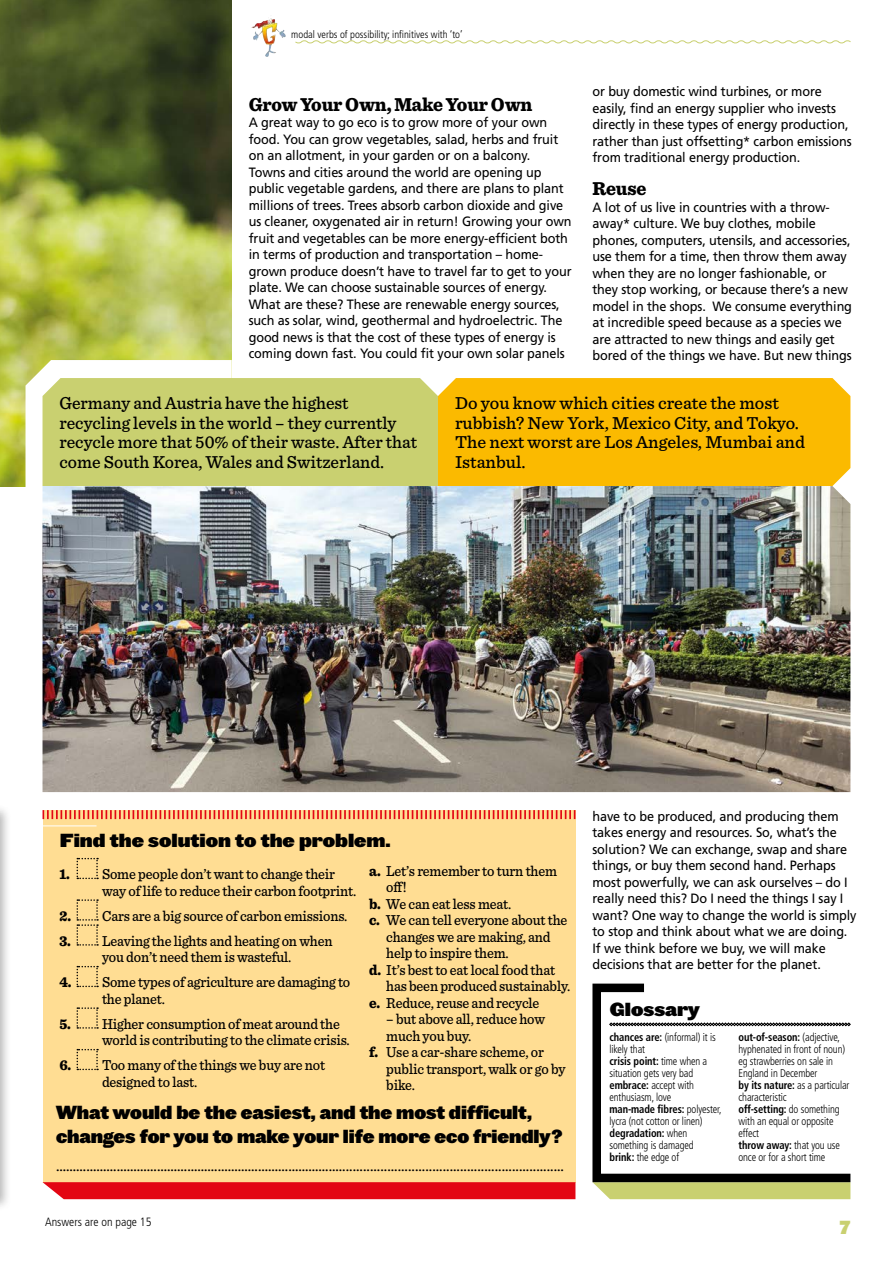
<style>
.page{position:relative;width:893px;height:1263px;background:#fff}
.page>*{position:absolute;margin:0;border:0;box-sizing:border-box;transform-origin:0 0}
.t1{font:900 19.5px "Sentinel";letter-spacing:-.01em;color:#000;scale:.94 1}
.t2{font:500 18px/19.5px "Sentinel";color:#000}
.t3{font:18px/24px "Leviathan HTF Black";letter-spacing:-.005em;color:#000;scale:.96 1}
.t4{font:18px "Leviathan HTF Black";letter-spacing:-.005em;color:#000}
.t5{font:18px "Leviathan HTF Black";color:#c9d070;scale:.9 1}
.t6{font:500 15px/16.5px "Sentinel";letter-spacing:-.01em;color:#000;scale:.93 1}
.t7{font:500 15px "Sentinel";letter-spacing:-.01em;color:#000}
.t8{font:13.5px/16.5px "Frutiger";letter-spacing:-.01em;color:#000;scale:.94 1}
.t9{font:300 condensed 12px "Frutiger";color:#000}
.t10{font:300 condensed 11.25px/12px "Frutiger";letter-spacing:-.01em;color:#000;scale:.93 1}
.t11{font:300 condensed 10.5px "Frutiger";color:#000}
.s1{font-weight:900}
.s2{font-weight:700}
</style>
<div class="page">
<img style="left:0;top:0;width:232px;height:486px">
<div style="left:43px;top:810px;width:532px;height:372px;background:#ffdd93"></div>
<hr style="left:43px;top:825px;width:54px;height:1px;background:#fff">
<div style="left:596px;top:1186px;width:254px;height:13px;background:#c9d070"></div>
<svg style="left:592px;top:983px;width:259px;height:203px"></svg>
<svg style="left:43px;top:810px;width:532px;height:9px"></svg>
<svg style="left:43px;top:1182px;width:532px;height:17px;background:#e30d19"></svg>
<svg style="left:295px;top:40px;width:556px;height:4px"></svg>
<img style="left:251px;top:18px;width:21px;height:11px">
<svg style="left:26px;top:360px;width:824px;height:170px"></svg>
<div style="left:0;top:804px;width:12px;height:407px;background:#000;opacity:.3"></div>
<img style="left:0;top:810px;width:1px;height:389px">
<img style="left:43px;top:486px;width:807px;height:306px">
<svg style="left:77px;top:858px;width:21px;height:21px"></svg>
<svg style="left:77px;top:899px;width:21px;height:47px"></svg>
<svg style="left:77px;top:966px;width:21px;height:21px"></svg>
<svg style="left:77px;top:1007px;width:21px;height:22px"></svg>
<svg style="left:77px;top:1049px;width:21px;height:21px"></svg>
<p class="t11" style="left:291px;top:29px;width:173px">modal verbs of possibility; infinitives with ‘to’</p>
<p class="t8" style="left:592px;top:83px;width:277px">or buy domestic wind turbines, or more easily, find an energy supplier who invests directly in these types of energy production, rather than just offsetting* carbon emissions from traditional energy production.</p>
<h1 class="t1" style="left:592px;top:173px;width:59px">Reuse</h1>
<p class="t8" style="left:592px;top:199px;width:278px">A lot of us live in countries with a throw&shy;away* culture. We buy clothes, mobile phones, computers, utensils, and accessories, use them for a time, then throw them away when they are no longer fashionable, or they stop working, or because there’s a new model in the shops. We consume everything at incredible speed because as a species we are attracted to new things and easily get bored of the things we have. But new things</p>
<h1 class="t1" style="left:249px;top:89px;width:303px">Grow Your Own, Make Your Own</h1>
<p class="t8" style="left:249px;top:114px;width:345px">A great way to go eco is to grow more of your own food. You can grow vegetables, salad, herbs and fruit on an allotment, in your garden or on a balcony.<br>Towns and cities around the world are opening up public vegetable gardens, and there are plans to plant millions of trees. Trees absorb carbon dioxide and give us cleaner, oxygenated air in return! Growing your own fruit and vegetables can be more energy-efficient both in terms of production and transportation – home&shy;grown produce doesn’t have to travel far to get to your plate. We can choose sustainable sources of energy.<br>What are these? These are renewable energy sources, such as solar, wind, geothermal and hydroelectric. The good news is that the cost of these types of energy is coming down fast. You could fit your own solar panels</p>
<h2 class="t2" style="left:60px;top:393px;width:359px">Germany and Austria have the highest recycling levels in the world – they currently recycle more that 50% of their waste. After that come South Korea, Wales and Switzerland.</h2>
<h2 class="t2" style="left:455px;top:393px;width:351px">Do you know which cities create the most rubbish? New York, Mexico City, and Tokyo.<br>The next worst are Los Angeles, Mumbai and Istanbul.</h2>
<h2 class="t4" style="left:60px;top:828px;width:333px">Find the solution to the problem.</h2>
<p class="t6" style="left:102px;top:865px;width:275px;text-indent:-43px"><span class="s1">1.</span> Some people don’t want to change their way of life to reduce their carbon footprint.</p>
<p class="t6" style="left:60px;top:906px;width:311px"><span class="s1">2.</span> Cars are a big source of carbon emissions.</p>
<p class="t6" style="left:60px;top:931px;width:295px;text-align:center"><span class="s1">3.</span> Leaving the lights and heating on when you don’t need them is wasteful.</p>
<p class="t6" style="left:102px;top:973px;width:268px;text-indent:-43px"><span class="s1">4.</span> Some types of agriculture are damaging to the planet.</p>
<p class="t6" style="left:102px;top:1014px;width:268px;text-indent:-43px"><span class="s1">5.</span> Higher consumption of meat around the world is contributing to the climate crisis.</p>
<p class="t6" style="left:102px;top:1056px;width:241px;text-indent:-43px"><span class="s1">6.</span> Too many of the things we buy are not designed to last.</p>
<p class="t6" style="left:369px;top:862px;width:203px"><span class="s1">a.</span> Let’s remember to turn them</p>
<p class="t6" style="left:386px;top:878px;width:24px">off!</p>
<p class="t6" style="left:369px;top:895px;width:154px"><span class="s1">b.</span> We can eat less meat.</p>
<p class="t6" style="left:369px;top:911px;width:215px"><span class="s1">c.</span> We can tell everyone about the</p>
<p class="t6" style="left:386px;top:928px;width:178px">changes we are making, and</p>
<p class="t6" style="left:386px;top:944px;width:133px">help to inspire them.</p>
<p class="t6" style="left:369px;top:961px;width:201px"><span class="s1">d.</span> It’s best to eat local food that</p>
<p class="t6" style="left:386px;top:977px;width:199px">has been produced sustainably.</p>
<p class="t6" style="left:369px;top:994px;width:184px"><span class="s1">e.</span> Reduce, reuse and recycle</p>
<p class="t6" style="left:386px;top:1010px;width:172px">– but above all, reduce how</p>
<p class="t6" style="left:386px;top:1027px;width:93px">much you buy.</p>
<p class="t6" style="left:369px;top:1043px;width:189px"><span class="s1">f.</span> Use a car-share scheme, or</p>
<p class="t6" style="left:386px;top:1060px;width:194px">public transport, walk or go by</p>
<p class="t6" style="left:386px;top:1076px;width:33px">bike.</p>
<h2 class="t3" style="left:56px;top:1100px;width:529px">What would be the easiest, and the most difficult, changes for you to make your life more eco friendly?</h2>
<p class="t7" style="left:56px;top:1154px;width:509px">………………………………………………………………………….................................................................</p>
<p class="t9" style="left:45px;top:1215px;width:108px">Answers are on page 15</p>
<p class="t8" style="left:592px;top:807px;width:282px">have to be produced, and producing them takes energy and resources. So, what’s the solution? We can exchange, swap and share things, or buy them second hand. Perhaps most powerfully, we can ask ourselves – do I really need this? Do I need the things I say I want? One way to change the world is simply to stop and think about what we are doing.<br>If we think before we buy, we will make decisions that are better for the planet.</p>
<h2 class="t4" style="left:609px;top:998px;width:92px">Glossary</h2>
<p class="t10" style="left:609px;top:1031px;width:122px"><span class="s2">chances are:</span> (informal) it is likely that<br><span class="s2">crisis point:</span> time when a situation gets very bad <span class="s2">embrace:</span> accept with enthusiasm, love<br><span class="s2">man-made fibres:</span> polyester, lycra (not cotton or linen) <span class="s2">degradation:</span> when something is damaged<br><span class="s2">brink:</span> the edge of</p>
<p class="t10" style="left:738px;top:1031px;width:121px"><span class="s2">out-of-season:</span> (adjective, hyphenated in front of noun) eg strawberries on sale in<br>England in December<br><span class="s2">by its nature:</span> as a particular characteristic<br><span class="s2">off-setting:</span> do something with an equal or opposite effect<br><span class="s2">throw away:</span> that you use once or for a short time</p>
<h2 class="t5" style="left:839px;top:1215px;width:14px">7</h2>
</div>
